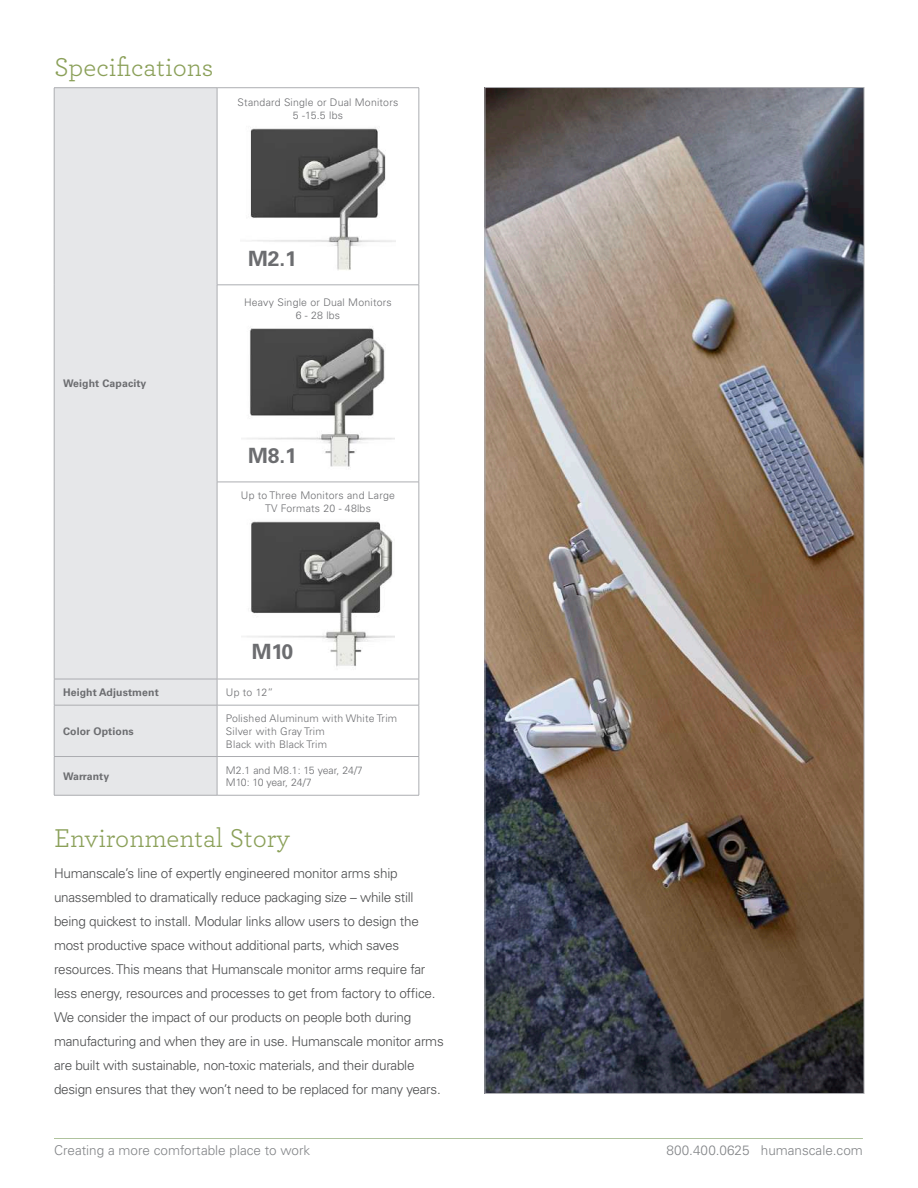
<style>
.page{position:relative;width:918px;height:1188px;background:#fff}
.page>*{position:absolute;margin:0;border:0;box-sizing:border-box;transform-origin:0 0}
.t1{font:27px "Archer";color:#8ba059}
.t2{font:700 21px "Univers";letter-spacing:-.01em;color:#6c6d70}
.t3{font:300 13.5px/24px "Univers";letter-spacing:-.02em;color:#4b4c4d}
.t4{font:300 13.5px "Univers";color:#828487}
.t5{font:300 10.5px/12.6px "Univers";letter-spacing:.02em;color:#6c6d70;text-align:center}
.t6{font:700 10.5px "Univers";letter-spacing:.01em;color:#6c6d70}
.t7{font:300 10.5px/12.6px "Univers";color:#6c6d70}
</style>
<div class="page">
<hr style="left:54px;top:1138px;width:809px;height:1px;background:#afc39d">
<img style="left:487px;top:89px;width:375px;height:1003px">
<div style="left:55px;top:88px;width:162px;height:707px;background:#e6e7e9"></div>
<hr style="left:217px;top:87px;width:202px;height:1px;background:#acadb1">
<hr style="left:419px;top:88px;width:1px;height:197px;background:#acadb1">
<hr style="left:217px;top:285px;width:202px;height:1px;background:#acadb1">
<hr style="left:419px;top:285px;width:1px;height:197px;background:#acadb1">
<hr style="left:217px;top:482px;width:202px;height:1px;background:#acadb1">
<hr style="left:419px;top:482px;width:1px;height:197px;background:#acadb1">
<hr style="left:217px;top:679px;width:202px;height:1px;background:#acadb1">
<svg style="left:419px;top:679px;width:1px;height:26px"></svg>
<hr style="left:217px;top:705px;width:202px;height:1px;background:#acadb1">
<hr style="left:419px;top:705px;width:1px;height:51px;background:#acadb1">
<hr style="left:217px;top:756px;width:202px;height:1px;background:#acadb1">
<hr style="left:54px;top:87px;width:163px;height:1px;background:#acadb1">
<hr style="left:54px;top:88px;width:1px;height:197px;background:#acadb1">
<hr style="left:54px;top:285px;width:1px;height:197px;background:#acadb1">
<hr style="left:54px;top:482px;width:1px;height:197px;background:#acadb1">
<hr style="left:54px;top:679px;width:163px;height:1px;background:#acadb1">
<svg style="left:54px;top:679px;width:1px;height:26px"></svg>
<hr style="left:54px;top:705px;width:163px;height:1px;background:#acadb1">
<hr style="left:54px;top:705px;width:1px;height:51px;background:#acadb1">
<hr style="left:217px;top:88px;width:1px;height:197px;background:#acadb1">
<hr style="left:217px;top:285px;width:1px;height:197px;background:#acadb1">
<hr style="left:217px;top:482px;width:1px;height:197px;background:#acadb1">
<svg style="left:217px;top:679px;width:1px;height:26px"></svg>
<hr style="left:217px;top:705px;width:1px;height:51px;background:#acadb1">
<hr style="left:54px;top:756px;width:163px;height:1px;background:#acadb1">
<hr style="left:54px;top:757px;width:1px;height:38px;background:#acadb1">
<hr style="left:217px;top:757px;width:1px;height:38px;background:#acadb1">
<hr style="left:419px;top:757px;width:1px;height:38px;background:#acadb1">
<hr style="left:54px;top:795px;width:163px;height:1px;background:#acadb1">
<hr style="left:217px;top:795px;width:202px;height:1px;background:#acadb1">
<img style="left:250px;top:127px;width:145px;height:143px">
<img style="left:241px;top:328px;width:154px;height:140px">
<img style="left:241px;top:521px;width:154px;height:146px">
<h1 class="t1" style="left:54px;top:48px;width:161px">Specifications</h1>
<p class="t5" style="left:238px;top:96px;width:162px">Standard Single or Dual Monitors<br>5 -15.5 lbs</p>
<p class="t6" style="left:63px;top:377px;width:85px">Weight Capacity</p>
<h2 class="t2" style="left:248px;top:246px;width:50px">M2.1</h2>
<p class="t5" style="left:244px;top:296px;width:149px">Heavy Single or Dual Monitors<br>6 - 28 lbs</p>
<h2 class="t2" style="left:248px;top:443px;width:50px">M8.1</h2>
<p class="t5" style="left:241px;top:489px;width:156px">Up to Three Monitors and Large<br>TV Formats 20 - 48lbs</p>
<h2 class="t2" style="left:252px;top:639px;width:43px">M10</h2>
<p class="t6" style="left:63px;top:686px;width:97px">Height Adjustment</p>
<p class="t5" style="left:226px;top:686px;width:49px">Up to 12”</p>
<p class="t6" style="left:63px;top:725px;width:72px">Color Options</p>
<p class="t5" style="left:226px;top:712px;width:173px;text-align:left">Polished Aluminum with White Trim<br>Silver with Gray Trim<br>Black with Black Trim</p>
<p class="t6" style="left:63px;top:770px;width:48px">Warranty</p>
<p class="t7" style="left:226px;top:764px;width:138px">M2.1 and M8.1: 15 year, 24/7<br>M10: 10 year, 24/7</p>
<h1 class="t1" style="left:54px;top:819px;width:238px">Environmental Story</h1>
<p class="t3" style="left:54px;top:861px;width:391px">Humanscale’s line of expertly engineered monitor arms ship unassembled to dramatically reduce packaging size – while still being quickest to install. Modular links allow users to design the most productive space without additional parts, which saves resources. This means that Humanscale monitor arms require far less energy, resources and processes to get from factory to office.<br>We consider the impact of our products on people both during manufacturing and when they are in use. Humanscale monitor arms are built with sustainable, non-toxic materials, and their durable design ensures that they won’t need to be replaced for many years.</p>
<p class="t4" style="left:54px;top:1142px;width:258px">Creating a more comfortable place to work</p>
<p class="t4" style="left:667px;top:1142px;width:198px">800.400.0625 humanscale.com</p>
</div>
